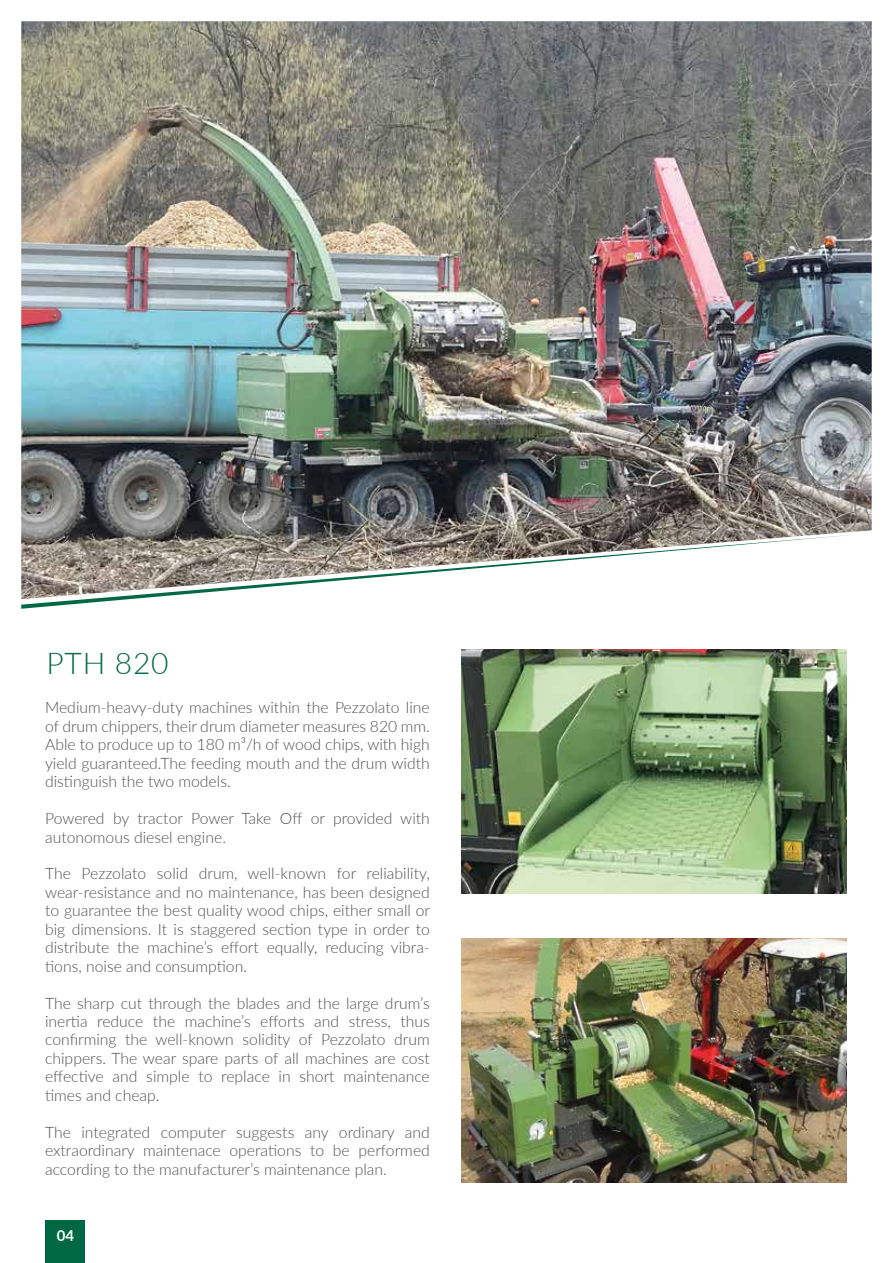
<style>
.page{position:relative;width:893px;height:1263px;background:#fff}
.page>*{position:absolute;margin:0;border:0;box-sizing:border-box;transform-origin:0 0}
.t1{font:300 30px "Lato";letter-spacing:.025em;color:#006944}
.t2{font:300 15.75px/18.5px "Lato";color:#515151;text-align:justify}
.t3{font:700 15px "Lato";color:#fff}
</style>
<div class="page">
<img style="left:462px;top:938px;width:384px;height:245px">
<img style="left:462px;top:703px;width:384px;height:191px">
<div style="left:45px;top:1221px;width:40px;height:42px;background:#006944"></div>
<img style="left:21px;top:21px;width:851px;height:682px">
<h1 class="t1" style="left:46px;top:643px;width:124px">PTH 820</h1>
<p class="t2" style="left:45px;top:698px;width:386px">Medium-heavy-duty machines within the Pezzolato line of drum chippers, their drum diameter measures 820 mm.<br>Able to produce up to 180 m³/h of wood chips, with high yield guaranteed.The feeding mouth and the drum width distinguish the two models.</p>
<p class="t2" style="left:45px;top:809px;width:386px">Powered by tractor Power Take Off or provided with autonomous diesel engine.</p>
<p class="t2" style="left:45px;top:864px;width:387px">The Pezzolato solid drum, well-known for reliability, wear-resistance and no maintenance, has been designed to guarantee the best quality wood chips, either small or big dimensions. It is staggered section type in order to distribute the machine’s effort equally, reducing vibra&shy;tions, noise and consumption.</p>
<p class="t2" style="left:45px;top:993px;width:386px">The sharp cut through the blades and the large drum’s inertia reduce the machine’s efforts and stress, thus confirming the well-known solidity of Pezzolato drum chippers. The wear spare parts of all machines are cost effective and simple to replace in short maintenance times and cheap.</p>
<p class="t2" style="left:45px;top:1122px;width:386px">The integrated computer suggests any ordinary and extraordinary maintenace operations to be performed according to the manufacturer’s maintenance plan.</p>
<p class="t3" style="left:57px;top:1225px;width:19px">04</p>
</div>
